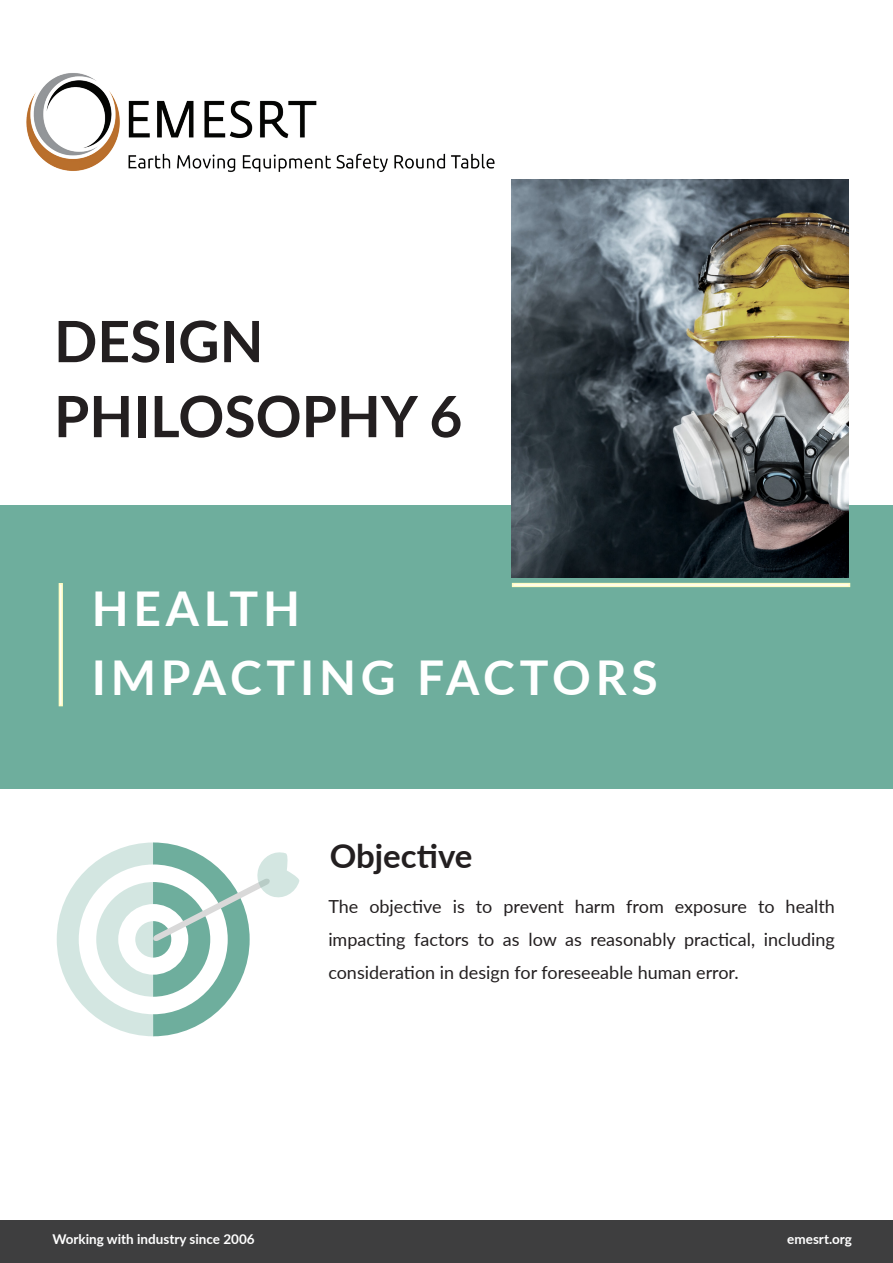
<style>
.page{position:relative;width:893px;height:1263px;background:#fff}
.page>*{position:absolute;margin:0;border:0;box-sizing:border-box;transform-origin:0 0}
.Title_1_-_left{font:700 57px "Lato";color:#231f20}
.Subtitle_1_-_left{font:700 48px "Lato";letter-spacing:.1em;color:#fff}
.Body_text_1_-_left_justify{font:700 33px "Lato";color:#231f20}
.Body_text_1_-_left_justify-2{font:18px/33px "Lato";color:#231f20;text-align:justify}
.t1{font:700 13.5px "Lato";color:#fff}
</style>
<div class="page">
<div style="left:0;top:506px;width:893px;height:283px;background:#6eae9d"></div>
<img style="left:26px;top:73px;width:469px;height:99px">
<svg style="left:59px;top:583px;width:4px;height:123px"></svg>
<svg style="left:57px;top:842px;width:242px;height:194px"></svg>
<svg style="left:512px;top:583px;width:338px;height:4px"></svg>
<div style="left:0;top:1220px;width:893px;height:43px;background:#3e3e3f"></div>
<img style="left:512px;top:179px;width:337px;height:398px">
<p class="Title_1_-_left" style="left:54px;top:299px;width:211px">DESIGN</p>
<p class="Title_1_-_left" style="left:54px;top:374px;width:410px">PHILOSOPHY 6</p>
<p class="Subtitle_1_-_left" style="left:92px;top:573px;width:210px">HEALTH</p>
<p class="Subtitle_1_-_left" style="left:92px;top:642px;width:568px">IMPACTING FACTORS</p>
<p class="Body_text_1_-_left_justify" style="left:330px;top:832px;width:144px">Objective</p>
<p class="Body_text_1_-_left_justify-2" style="left:328px;top:889px;width:508px">The objective is to prevent harm from exposure to health impacting factors to as low as reasonably practical, including consideration in design for foreseeable human error.</p>
<p class="t1" style="left:52px;top:1229px;width:204px">Working with industry since 2006</p>
<p class="t1" style="left:787px;top:1229px;width:66px">emesrt.org</p>
</div>
